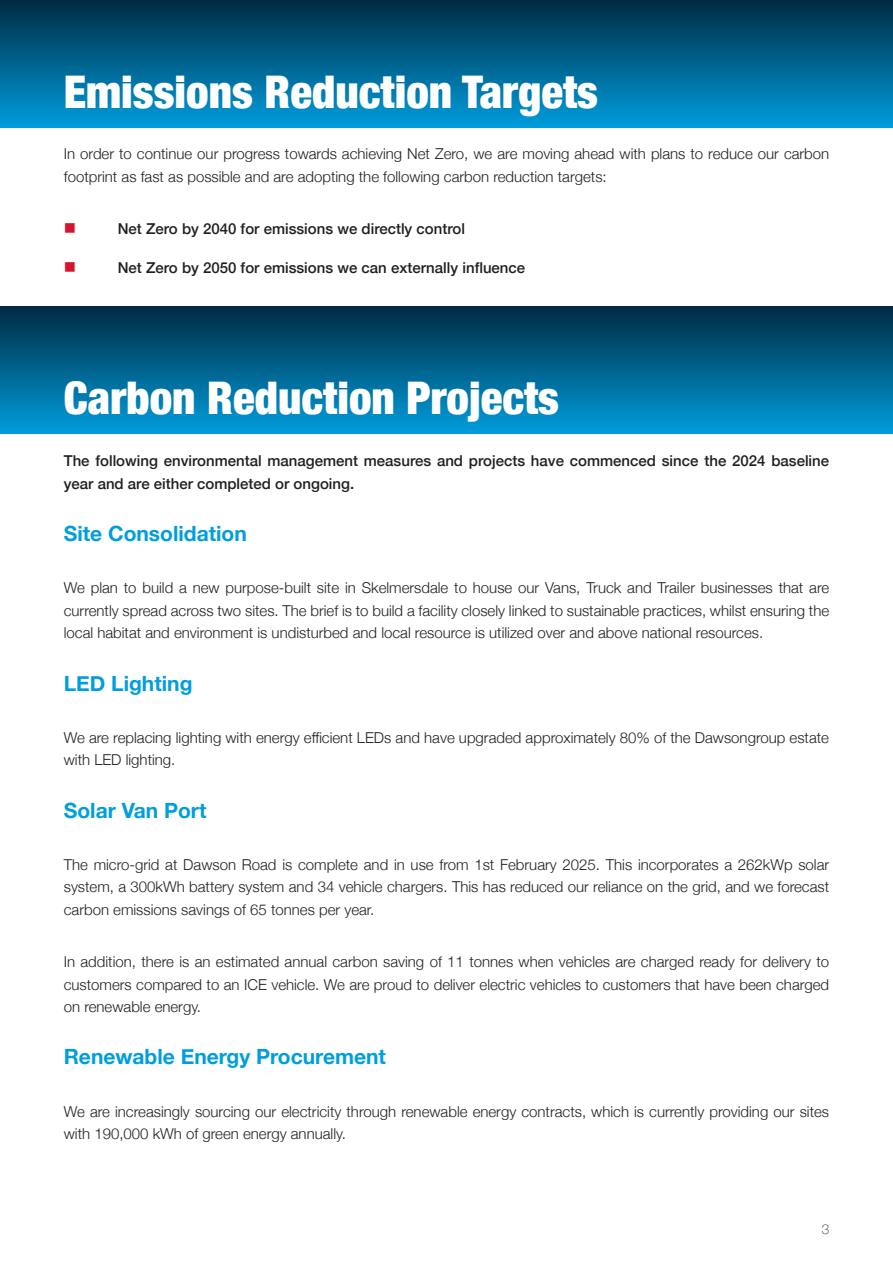
<style>
.page{position:relative;width:893px;height:1263px;background:#fff}
.page>*{position:absolute;margin:0;border:0;box-sizing:border-box;transform-origin:0 0}
.t1{font:900 condensed 45px "Helvetica Neue";color:#fff}
.t2{font:700 21px "Helvetica Neue";color:#009ede}
.t3{font:16.5px "Wingdings";color:#d7132d}
.t4{font:300 15px/22.5px "Helvetica Neue";color:#231f20}
.t5{font:500 15px/22.5px "Helvetica Neue";color:#231f20}
.t6{font:100 13.5px "Helvetica Neue";color:#231f20}
</style>
<div class="page">
<div style="left:0;top:0;width:893px;height:128px;background:linear-gradient(to bottom,#002a42,#009cdb)"></div>
<div style="left:0;top:306px;width:893px;height:128px;background:linear-gradient(to bottom,#002a42,#009cdb)"></div>
<h1 class="t1" style="left:64px;top:54px;width:536px">Emissions Reduction Targets</h1>
<p class="t4" style="left:64px;top:141px;width:767px">In order to continue our progress towards achieving Net Zero, we are moving ahead with plans to reduce our carbon footprint as fast as possible and are adopting the following carbon reduction targets:</p>
<p class="t3" style="left:64px;top:219px;width:14px">■</p>
<p class="t5" style="left:118px;top:216px;width:349px">Net Zero by 2040 for emissions we directly control</p>
<p class="t3" style="left:64px;top:259px;width:14px">■</p>
<p class="t5" style="left:118px;top:256px;width:409px">Net Zero by 2050 for emissions we can externally influence</p>
<h1 class="t1" style="left:64px;top:361px;width:497px">Carbon Reduction Projects</h1>
<p class="t5" style="left:64px;top:448px;width:767px">The following environmental management measures and projects have commenced since the 2024 baseline year and are either completed or ongoing.</p>
<h2 class="t2" style="left:64px;top:517px;width:185px">Site Consolidation</h2>
<p class="t4" style="left:64px;top:576px;width:767px;text-align:justify">We plan to build a new purpose-built site in Skelmersdale to house our Vans, Truck and Trailer businesses that are currently spread across two sites. The brief is to build a facility closely linked to sustainable practices, whilst ensuring the local habitat and environment is undisturbed and local resource is utilized over and above national resources.</p>
<h2 class="t2" style="left:64px;top:666px;width:130px">LED Lighting</h2>
<p class="t4" style="left:64px;top:725px;width:767px">We are replacing lighting with energy efficient LEDs and have upgraded approximately 80% of the Dawsongroup estate with LED lighting.</p>
<h2 class="t2" style="left:64px;top:794px;width:144px">Solar Van Port</h2>
<p class="t4" style="left:64px;top:852px;width:767px;text-align:justify">The micro-grid at Dawson Road is complete and in use from 1st February 2025. This incorporates a 262kWp solar system, a 300kWh battery system and 34 vehicle chargers. This has reduced our reliance on the grid, and we forecast carbon emissions savings of 65 tonnes per year.</p>
<p class="t4" style="left:64px;top:949px;width:767px;text-align:justify">In addition, there is an estimated annual carbon saving of 11 tonnes when vehicles are charged ready for delivery to customers compared to an ICE vehicle. We are proud to deliver electric vehicles to customers that have been charged on renewable energy.</p>
<h2 class="t2" style="left:64px;top:1040px;width:324px">Renewable Energy Procurement</h2>
<p class="t4" style="left:64px;top:1099px;width:767px">We are increasingly sourcing our electricity through renewable energy contracts, which is currently providing our sites with 190,000 kWh of green energy annually.</p>
<p class="t6" style="left:822px;top:1218px;width:9px">3</p>
</div>
